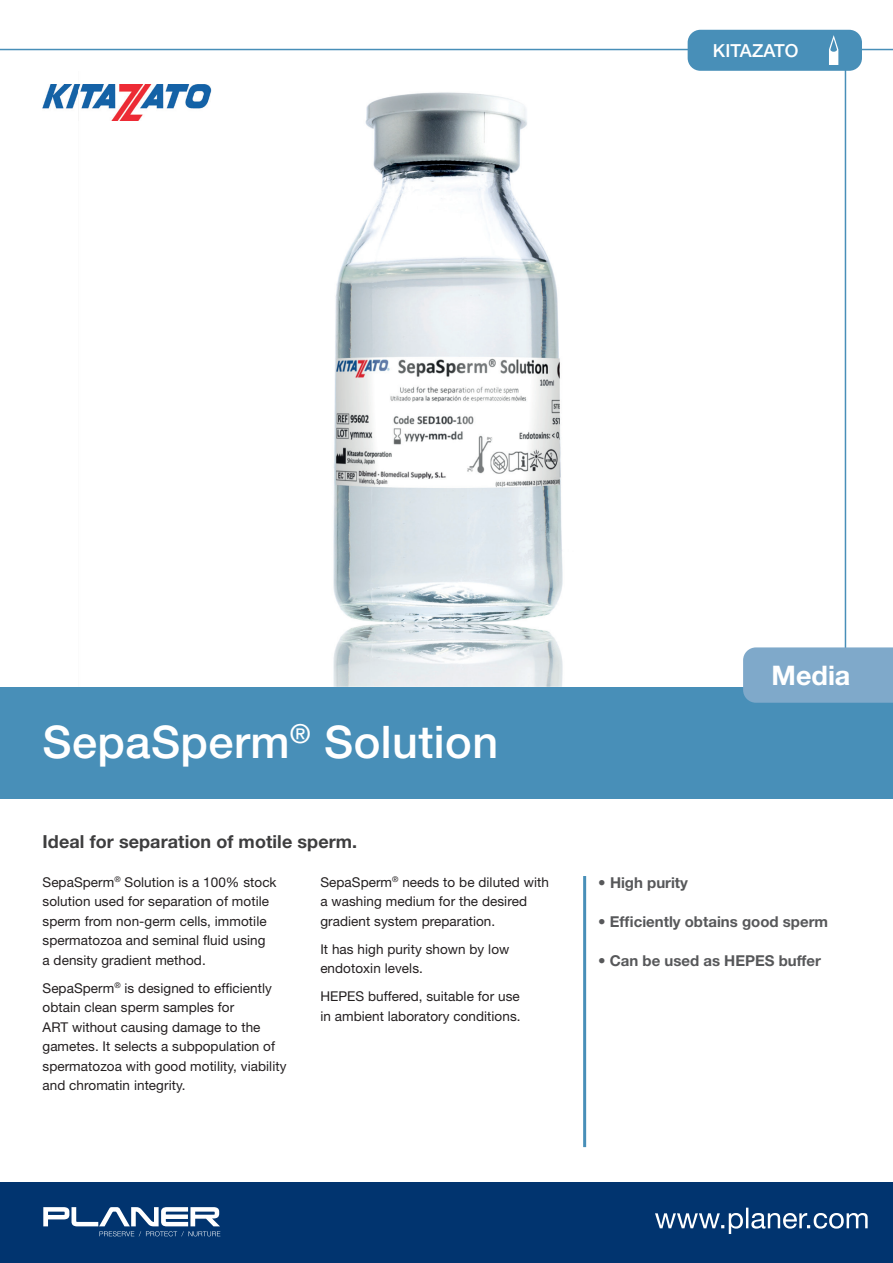
<style>
.page{position:relative;width:893px;height:1263px;background:#fff}
.page>*{position:absolute;margin:0;border:0;box-sizing:border-box;transform-origin:0 0}
.t1{font:500 45px "Helvetica Neue";letter-spacing:.01em;color:#fff}
.t2{font:700 27px "Helvetica Neue";color:#fff}
.t3{font:700 18px "Helvetica Neue";letter-spacing:.005em;color:#3e3e3f}
.t4{font:500 18px "Helvetica Neue";letter-spacing:.01em;color:#fff}
.t5{font:700 15px "Helvetica Neue";color:#57585a}
.t6{font:13.5px/19.5px "Helvetica Neue";letter-spacing:.005em;color:#231f20}
</style>
<div class="page">
<div style="left:0;top:1183px;width:893px;height:80px;background:#01346f"></div>
<svg style="left:43px;top:1207px;width:177px;height:29px"></svg>
<img style="left:78px;top:84px;width:485px;height:603px">
<hr style="left:583px;top:876px;width:3px;height:271px;background:#488fb8">
<div style="left:0;top:687px;width:893px;height:111px;background:#488fb8"></div>
<hr style="left:0;top:49px;width:893px;height:1px;background:#488fb8">
<hr style="left:845px;top:67px;width:1px;height:585px;background:#488fb8">
<div style="left:743px;top:647px;width:150px;height:56px;background:#7fa9ca"></div>
<div style="left:688px;top:30px;width:174px;height:41px;background:#488fb8;border-radius:13px"></div>
<svg style="left:829px;top:35px;width:9px;height:30px"></svg>
<img style="left:43px;top:85px;width:169px;height:36px">
<svg style="left:655px;top:1207px;width:213px;height:27px"></svg>
<h3 class="t4" style="left:713px;top:40px;width:87px">KITAZATO</h3>
<h1 class="t1" style="left:43px;top:715px;width:457px">SepaSperm<sup>®</sup> Solution</h1>
<h3 class="t3" style="left:43px;top:830px;width:316px">Ideal for separation of motile sperm.</h3>
<p class="t6" style="left:43px;top:872px;width:236px">SepaSperm<sup>®</sup> Solution is a 100% stock solution used for separation of motile sperm from non-germ cells, immotile spermatozoa and seminal fluid using<br>a density gradient method.</p>
<p class="t6" style="left:43px;top:978px;width:245px">SepaSperm<sup>®</sup> is designed to efficiently obtain clean sperm samples for<br>ART without causing damage to the gametes. It selects a subpopulation of spermatozoa with good motility, viability and chromatin integrity.</p>
<p class="t6" style="left:320px;top:872px;width:230px">SepaSperm<sup>®</sup> needs to be diluted with a washing medium for the desired gradient system preparation.</p>
<p class="t6" style="left:320px;top:939px;width:191px">It has high purity shown by low endotoxin levels.</p>
<p class="t6" style="left:320px;top:986px;width:202px">HEPES buffered, suitable for use in ambient laboratory conditions.</p>
<h2 class="t2" style="left:771px;top:659px;width:80px">Media</h2>
<p class="t5" style="left:598px;top:873px;width:91px">• High purity</p>
<p class="t5" style="left:598px;top:912px;width:231px">• Efficiently obtains good sperm</p>
<p class="t5" style="left:598px;top:952px;width:224px">• Can be used as HEPES buffer</p>
</div>
